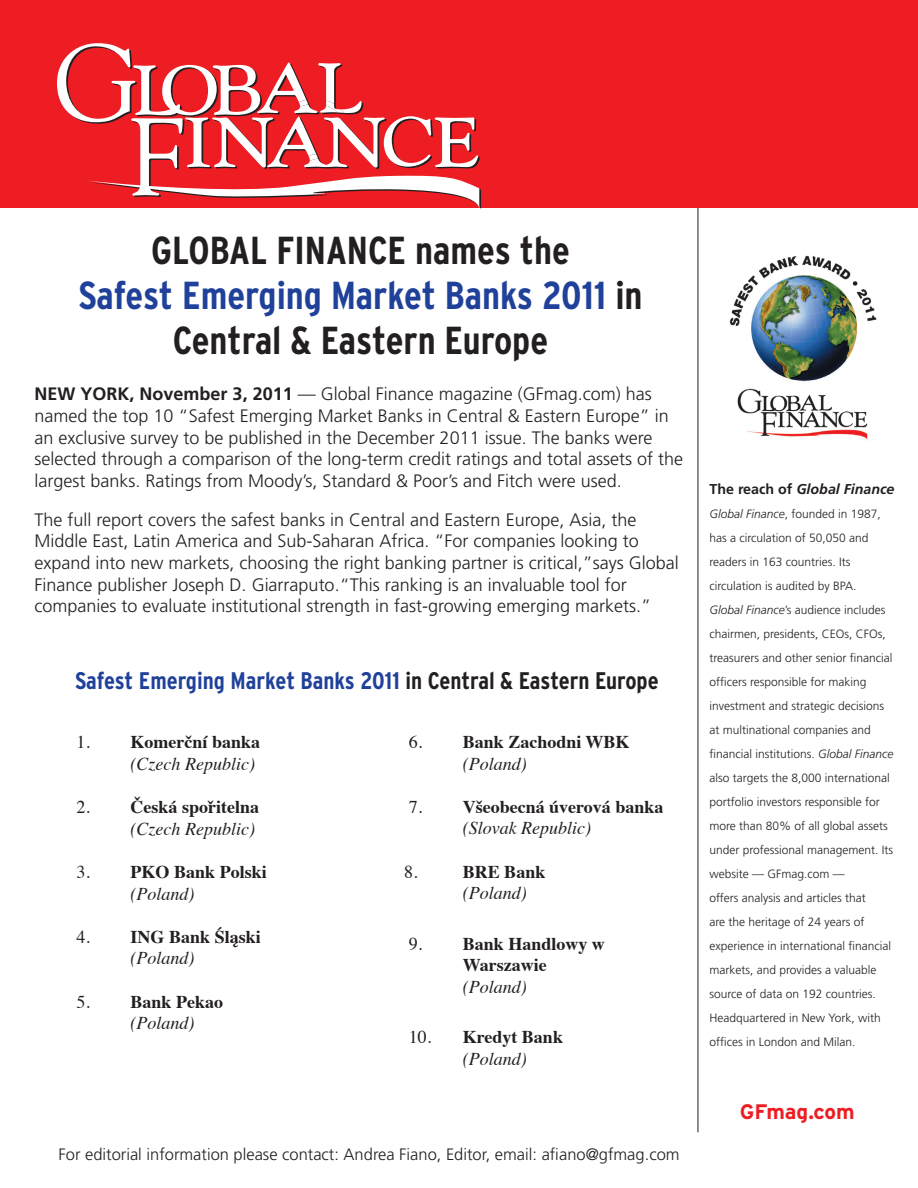
<style>
.page{position:relative;width:918px;height:1188px;background:#fff}
.page>*{position:absolute;margin:0;border:0;box-sizing:border-box;transform-origin:0 0}
.t1{font:700 condensed 39px/45px "Interstate";color:#20419a;text-align:center}
.t2{font:700 condensed 39px "Interstate";color:#231f20}
.t3{font:700 condensed 24px "Interstate";color:#20419a}
.t4{font:700 21px "Interstate";color:#ee1d23}
.t5{font:300 18px/21.6px "Frutiger";color:#231f20}
.t6{font:700 18px "Times";color:#231f20}
.t7{font:italic 18px "Times";color:#231f20}
.t8{font:18px "Times";color:#231f20}
.t9{font:300 16.5px "Frutiger";color:#231f20}
.t10{font:italic 700 14.25px "Frutiger";color:#231f20}
.t11{font:300 12px/24px "Frutiger";color:#231f20}
.s1{color:#231f20}
.s2{font-weight:700}
.s3{font-weight:400}
.s4{font-style:normal}
.s5{font-style:italic}
</style>
<div class="page">
<img style="left:729px;top:255px;width:148px;height:185px">
<div style="left:0;top:0;width:918px;height:208px;background:#ee1d23"></div>
<svg style="left:57px;top:43px;width:424px;height:166px"></svg>
<hr style="left:698px;top:208px;width:1px;height:924px;background:#231f20">
<p class="t2" style="left:151px;top:228px;width:420px">GLOBAL FINANCE names the</p>
<p class="t1" style="left:78px;top:272px;width:566px">Safest Emerging Market Banks 2011 <span class="s1">in<br>Central &amp; Eastern Europe</span></p>
<p class="t5" style="left:35px;top:383px;width:650px"><span class="s2">NEW YORK, November 3, 2011</span> — Global Finance magazine (GFmag.com) has named the top 10 “Safest Emerging Market Banks in Central &amp; Eastern Europe” in an exclusive survey to be published in the December 2011 issue. The banks were selected through a comparison of the long-term credit ratings and total assets of the largest banks. Ratings from Moody’s, Standard &amp; Poor’s and Fitch were used.</p>
<p class="t5" style="left:35px;top:509px;width:646px">The full report covers the safest banks in Central and Eastern Europe, Asia, the Middle East, Latin America and Sub-Saharan Africa. “For companies looking to expand into new markets, choosing the right banking partner is critical,”says Global Finance publisher Joseph D. Giarraputo.“This ranking is an invaluable tool for companies to evaluate institutional strength in fast-growing emerging markets.”</p>
<p class="t3" style="left:75px;top:668px;width:585px">Safest Emerging Market Banks 2011 <span class="s1">in Central &amp; Eastern Europe</span></p>
<p class="t6" style="left:77px;top:725px;width:185px"><span class="s3">1.</span> Komerční banka</p>
<p class="t7" style="left:131px;top:748px;width:126px">(Czech Republic)</p>
<p class="t6" style="left:77px;top:790px;width:184px"><span class="s3">2.</span> Česká spořitelna</p>
<p class="t7" style="left:131px;top:813px;width:126px">(Czech Republic)</p>
<p class="t6" style="left:77px;top:855px;width:192px"><span class="s3">3.</span> PKO Bank Polski</p>
<p class="t7" style="left:131px;top:878px;width:65px">(Poland)</p>
<p class="t6" style="left:77px;top:919px;width:186px"><span class="s3">4.</span> ING Bank Śląski</p>
<p class="t7" style="left:131px;top:943px;width:65px">(Poland)</p>
<p class="t6" style="left:77px;top:984px;width:148px"><span class="s3">5.</span> Bank Pekao</p>
<p class="t7" style="left:131px;top:1008px;width:65px">(Poland)</p>
<p class="t6" style="left:409px;top:725px;width:222px"><span class="s3">6.</span> Bank Zachodni WBK</p>
<p class="t7" style="left:463px;top:748px;width:65px">(Poland)</p>
<p class="t6" style="left:409px;top:789px;width:256px"><span class="s3">7.</span> Všeobecná úverová banka</p>
<p class="t7" style="left:463px;top:813px;width:130px">(Slovak Republic)</p>
<p class="t8" style="left:404px;top:855px;width:15px">8.</p>
<p class="t6" style="left:463px;top:854px;width:84px">BRE Bank</p>
<p class="t7" style="left:463px;top:877px;width:65px">(Poland)</p>
<p class="t6" style="left:409px;top:926px;width:198px"><span class="s3">9.</span> Bank Handlowy w</p>
<p class="t6" style="left:463px;top:948px;width:85px">Warszawie</p>
<p class="t7" style="left:463px;top:971px;width:65px">(Poland)</p>
<p class="t6" style="left:409px;top:1020px;width:156px"><span class="s3">10.</span> Kredyt Bank</p>
<p class="t7" style="left:463px;top:1043px;width:65px">(Poland)</p>
<p class="t9" style="left:59px;top:1145px;width:623px">For editorial information please contact: Andrea Fiano, Editor, email: afiano@gfmag.com</p>
<p class="t10" style="left:710px;top:481px;width:187px"><span class="s4">The reach of</span> Global Finance</p>
<p class="t11" style="left:710px;top:502px;width:186px"><span class="s5">Global Finance</span>, founded in 1987, has a circulation of 50,050 and readers in 163 countries. Its circulation is audited by BPA.<br><span class="s5">Global Finance</span>’s audience includes chairmen, presidents, CEOs, CFOs, treasurers and other senior financial officers responsible for making investment and strategic decisions at multinational companies and financial institutions. <span class="s5">Global Finance </span>also targets the 8,000 international portfolio investors responsible for more than 80% of all global assets under professional management. Its website –– GFmag.com ––</p>
<p class="t11" style="left:710px;top:886px;width:183px">offers analysis and articles that<br>are the heritage of 24 years of experience in international financial markets, and provides a valuable source of data on 192 countries.<br>Headquartered in New York, with offices in London and Milan.</p>
<p class="t4" style="left:740px;top:1100px;width:116px">GFmag.com</p>
</div>
